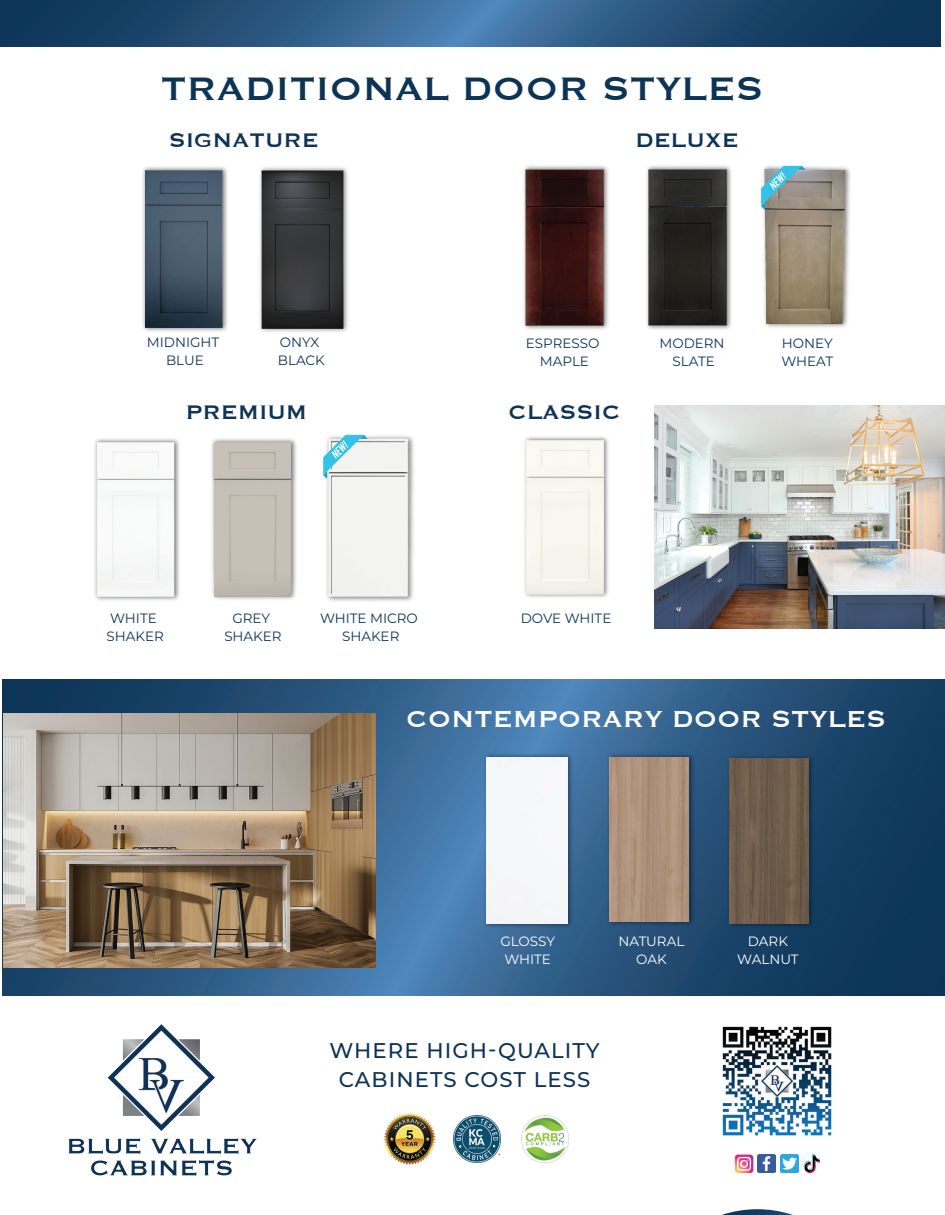
<style>
.page{position:relative;width:945px;height:1215px;background:#fff}
.page>*{position:absolute;margin:0;border:0;box-sizing:border-box;transform-origin:0 0}
.t1{font:42.3px "Copperplate";color:#0b3457}
.t2{font:30px "Copperplate";color:#fff}
.t3{font:25.5px "Copperplate";color:#0d3357}
.t4{font:500 21.3px/29.8px "Montserrat";letter-spacing:.05em;color:#0d3357;text-align:center}
.t5{font:13.5px/18px "Montserrat";color:#0d3357;text-align:center}
.t6{font:13.5px/18px "Montserrat";color:#fff;text-align:center}
</style>
<div class="page">
<svg style="left:0;top:0;width:941px;height:46px;background:#26527a"></svg>
<img style="left:94px;top:438px;width:86px;height:163px">
<img style="left:524px;top:436px;width:85px;height:162px">
<img style="left:211px;top:438px;width:86px;height:162px">
<img style="left:142px;top:166px;width:86px;height:166px">
<img style="left:145px;top:170px;width:77px;height:158px">
<img style="left:523px;top:165px;width:86px;height:165px">
<img style="left:646px;top:165px;width:86px;height:165px">
<img style="left:260px;top:167px;width:88px;height:165px">
<img style="left:765px;top:168px;width:85px;height:160px">
<img style="left:763px;top:165px;width:84px;height:159px">
<svg style="left:761px;top:166px;width:45px;height:44px;background:#87a7ad"></svg>
<img style="left:326px;top:434px;width:88px;height:167px">
<svg style="left:323px;top:435px;width:45px;height:44px"></svg>
<svg style="left:3px;top:679px;width:942px;height:316px;background:#2a5881"></svg>
<img style="left:725px;top:752px;width:92px;height:178px">
<img style="left:730px;top:759px;width:79px;height:164px">
<img style="left:482px;top:751px;width:94px;height:179px">
<div style="left:487px;top:757px;width:81px;height:167px;background:#f5f7fa"></div>
<img style="left:605px;top:750px;width:92px;height:178px">
<img style="left:610px;top:757px;width:79px;height:165px">
<svg style="left:722px;top:1209px;width:71px;height:6px"></svg>
<img style="left:757px;top:1155px;width:19px;height:18px">
<img style="left:780px;top:1155px;width:18px;height:18px">
<svg style="left:804px;top:1154px;width:16px;height:19px"></svg>
<svg style="left:735px;top:1155px;width:18px;height:18px"></svg>
<img style="left:722px;top:1026px;width:110px;height:110px">
<img style="left:384px;top:1113px;width:51px;height:52px">
<img style="left:521px;top:1115px;width:47px;height:47px">
<img style="left:454px;top:1115px;width:47px;height:48px">
<img style="left:3px;top:714px;width:373px;height:254px">
<img style="left:655px;top:405px;width:290px;height:224px">
<img style="left:68px;top:1024px;width:188px;height:152px">
<h1 class="t1" style="left:161px;top:61px;width:605px">TRADITIONAL DOOR STYLES</h1>
<h3 class="t3" style="left:169px;top:123px;width:152px">SIGNATURE</h3>
<h3 class="t3" style="left:635px;top:123px;width:105px">DELUXE</h3>
<p class="t5" style="left:147px;top:333px;width:74px">MIDNIGHT<br>BLUE</p>
<p class="t5" style="left:278px;top:333px;width:49px;text-align:left">ONYX<br>BLACK</p>
<p class="t5" style="left:781px;top:334px;width:53px;text-align:left">HONEY<br>WHEAT</p>
<p class="t5" style="left:526px;top:334px;width:75px">ESPRESSO<br>MAPLE</p>
<p class="t5" style="left:659px;top:334px;width:67px">MODERN<br>SLATE</p>
<h3 class="t3" style="left:185px;top:395px;width:123px">PREMIUM</h3>
<h3 class="t3" style="left:509px;top:395px;width:113px">CLASSIC</h3>
<p class="t5" style="left:107px;top:608px;width:59px;text-align:left">WHITE<br>SHAKER</p>
<p class="t5" style="left:224px;top:608px;width:59px">GREY<br>SHAKER</p>
<p class="t5" style="left:521px;top:608px;width:92px">DOVE WHITE</p>
<p class="t5" style="left:320px;top:608px;width:99px">WHITE MICRO<br>SHAKER</p>
<h2 class="t2" style="left:406px;top:700px;width:482px">CONTEMPORARY DOOR STYLES</h2>
<p class="t6" style="left:500px;top:932px;width:56px;text-align:left">GLOSSY<br>WHITE</p>
<p class="t6" style="left:619px;top:932px;width:67px">NATURAL<br>OAK</p>
<p class="t6" style="left:737px;top:932px;width:63px">DARK<br>WALNUT</p>
<h3 class="t4" style="left:330px;top:1034px;width:272px">WHERE HIGH-QUALITY<br>CABINETS COST LESS</h3>
</div>
